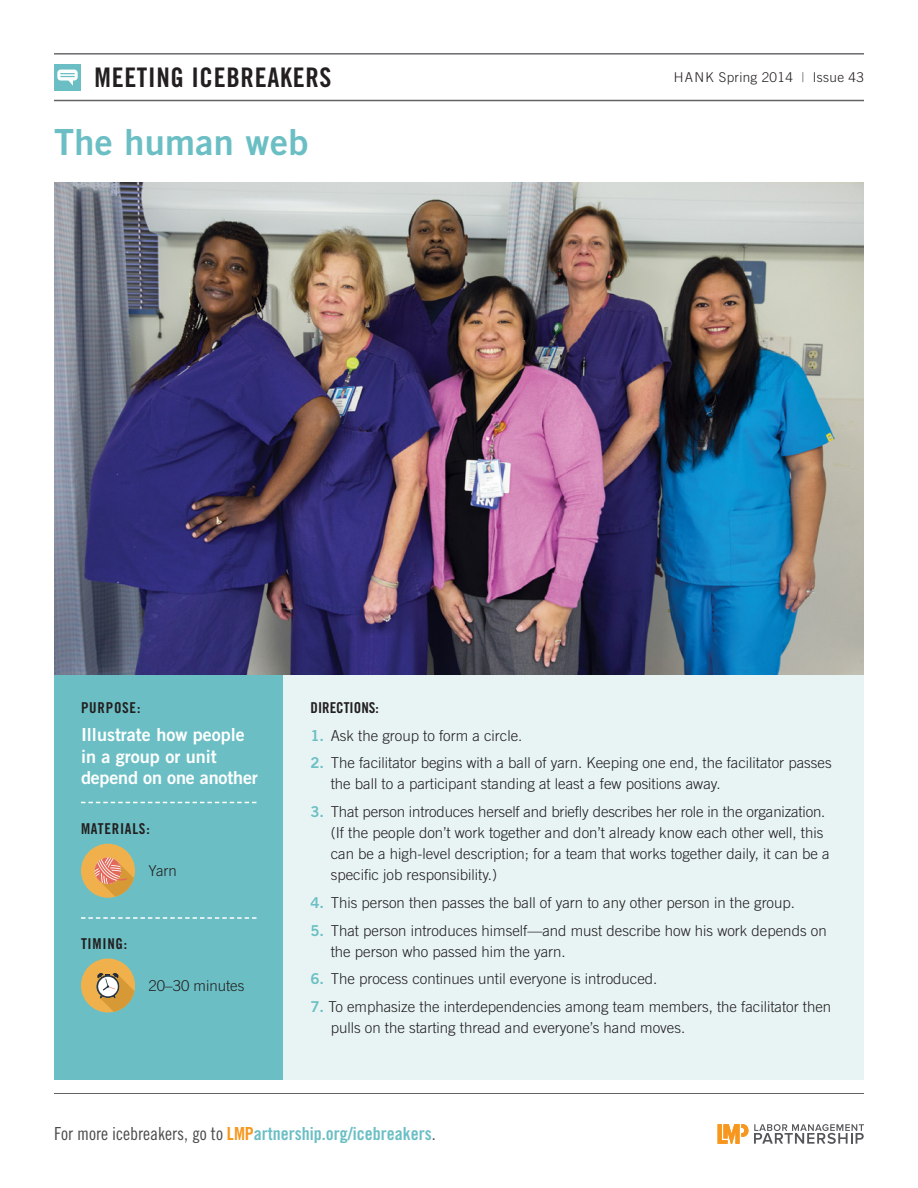
<style>
.page{position:relative;width:918px;height:1188px;background:#fff}
.page>*{position:absolute;margin:0;border:0;box-sizing:border-box;transform-origin:0 0}
.t1{font:36px "Trade Gothic LT Std Bd 2";letter-spacing:.01em;color:#6bbfc4}
.t2{font:27px "Trade Gothic LT Std Bd Cn 20";letter-spacing:.025em;color:#231f20}
.t3{font:18px "Trade Gothic LT Std Bd Cn 20";color:#6bbfc4}
.t4{font:18px/21.6px "Trade Gothic LT Std Bd 2";color:#fff}
.t5{font:300 15px/21px "Trade Gothic LT Std";color:#231f20}
.t6{font:15px "Trade Gothic LT Std Bd Cn 20";letter-spacing:.05em;color:#231f20}
.t7{font:15px "Trade Gothic LT Std Bd Cn 20";color:#231f20}
.t8{font:300 13.5px "Trade Gothic LT Std";letter-spacing:.025em;color:#231f20}
.s1{color:#636366}
.s2{font-family:"Trade Gothic LT Std Bd 2";font-weight:400;color:#6bbfc4}
.s3{font-family:"Trade Gothic LT Std Cn 18";color:#4b4c4d}
.s4{color:#f7971d}
</style>
<div class="page">
<div style="left:54px;top:675px;width:230px;height:405px;background:#6bbfc4"></div>
<div style="left:284px;top:675px;width:580px;height:405px;background:#e8f4f4"></div>
<img style="left:54px;top:182px;width:810px;height:493px">
<hr style="left:54px;top:1093px;width:810px;height:1px;background:#636366">
<div style="left:81px;top:958px;width:54px;height:54px;background:#f0b14d;border-radius:50%"></div>
<svg style="left:97px;top:973px;width:37px;height:39px"></svg>
<svg style="left:81px;top:917px;width:175px;height:2px"></svg>
<svg style="left:81px;top:802px;width:175px;height:1px"></svg>
<hr style="left:54px;top:54px;width:810px;height:1px;background:#636366">
<hr style="left:54px;top:100px;width:810px;height:1px;background:#636366">
<div style="left:54px;top:64px;width:27px;height:27px;background:#6bbfc4"></div>
<svg style="left:57px;top:70px;width:21px;height:16px"></svg>
<div style="left:81px;top:844px;width:54px;height:54px;background:#f0b14d;border-radius:50%"></div>
<svg style="left:95px;top:857px;width:39px;height:40px"></svg>
<svg style="left:754px;top:1124px;width:110px;height:20px"></svg>
<svg style="left:718px;top:1124px;width:30px;height:20px"></svg>
<h2 class="t2" style="left:94px;top:61px;width:239px">MEETING ICEBREAKERS</h2>
<p class="t8" style="left:674px;top:70px;width:192px">HANK Spring 2014 <span class="s1">|</span> Issue 43</p>
<h1 class="t1" style="left:54px;top:120px;width:256px">The human web</h1>
<p class="t6" style="left:81px;top:698px;width:61px">PURPOSE:</p>
<p class="t4" style="left:81px;top:724px;width:178px">Illustrate how people in a group or unit depend on one another</p>
<p class="t6" style="left:81px;top:820px;width:70px">MATERIALS:</p>
<p class="t5" style="left:148px;top:860px;width:30px">Yarn</p>
<p class="t6" style="left:81px;top:935px;width:48px">TIMING:</p>
<p class="t5" style="left:148px;top:975px;width:97px">20–30 minutes</p>
<p class="t7" style="left:310px;top:698px;width:70px">DIRECTIONS:</p>
<p class="t5" style="left:310px;top:725px;width:213px"><span class="s2">1.</span> Ask the group to form a circle.</p>
<p class="t5" style="left:331px;top:752px;width:502px;text-indent:-20px"><span class="s2">2.</span> The facilitator begins with a ball of yarn. Keeping one end, the facilitator passes the ball to a participant standing at least a few positions away.</p>
<p class="t5" style="left:331px;top:801px;width:500px;text-indent:-20px"><span class="s2">3.</span> That person introduces herself and briefly describes her role in the organization. (If the people don’t work together and don’t already know each other well, this can be a high-level description; for a team that works together daily, it can be a specific job responsibility.)</p>
<p class="t5" style="left:310px;top:892px;width:486px"><span class="s2">4.</span> This person then passes the ball of yarn to any other person in the group.</p>
<p class="t5" style="left:331px;top:920px;width:497px;text-indent:-20px"><span class="s2">5.</span> That person introduces himself—and must describe how his work depends on the person who passed him the yarn.</p>
<p class="t5" style="left:310px;top:968px;width:348px"><span class="s2">6.</span> The process continues until everyone is introduced.</p>
<p class="t5" style="left:331px;top:996px;width:502px;text-indent:-20px"><span class="s2">7.</span> To emphasize the interdependencies among team members, the facilitator then pulls on the starting thread and everyone’s hand moves.</p>
<p class="t3" style="left:54px;top:1123px;width:383px"><span class="s3">For more icebreakers, go to</span> <span class="s4">LMP</span>artnership.org/icebreakers<span class="s3">.</span></p>
</div>
